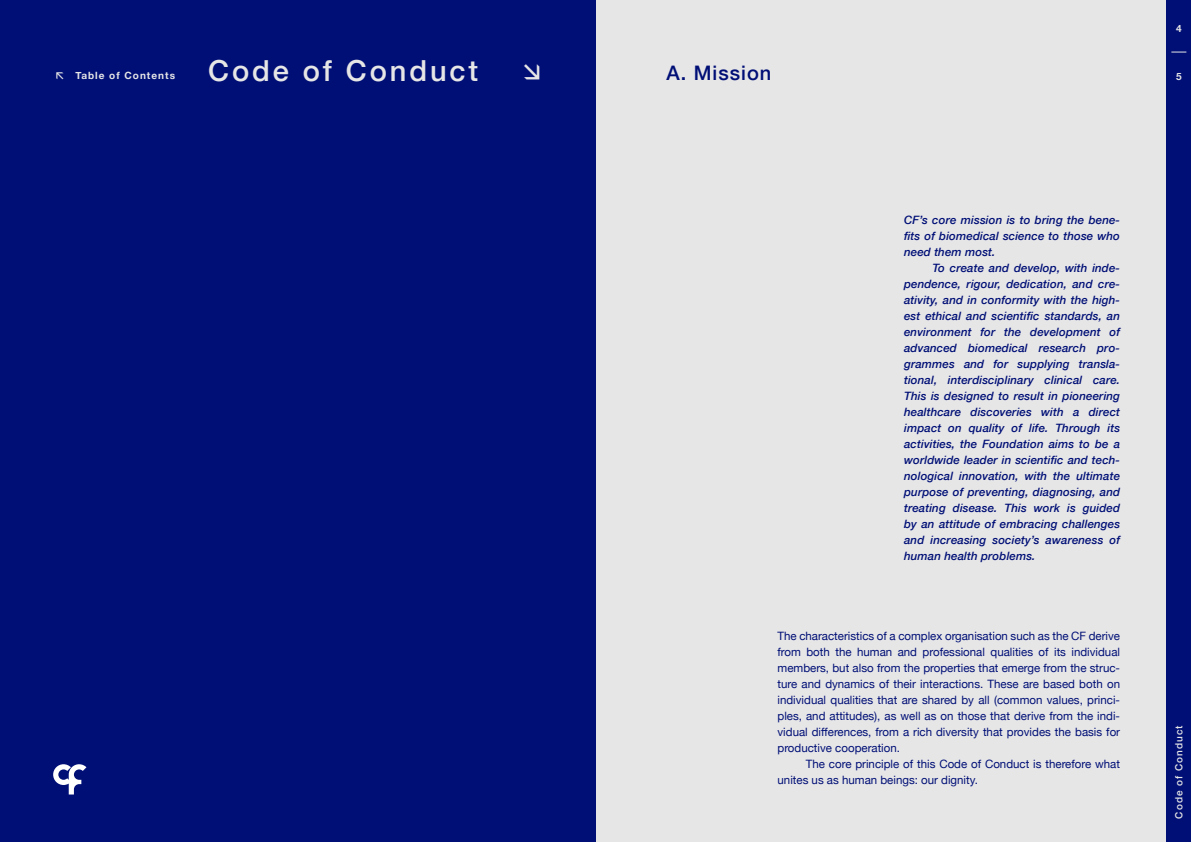
<style>
.page{position:relative;width:1191px;height:842px;background:#fff}
.page>*{position:absolute;margin:0;border:0;box-sizing:border-box;transform-origin:0 0}
.t1{font:500 29px "Helvetica Neue";letter-spacing:.1em;color:#e6e6e6}
.t2{font:500 20px "Helvetica Neue";letter-spacing:.05em;color:#000f76}
.t3{font:italic 500 11.5px/16px "Helvetica Neue";letter-spacing:.01em;color:#000f76;text-align:justify}
.t4{font:11.5px/16px "Helvetica Neue";color:#000f76;text-align:justify}
.t5{font:700 10px "Helvetica Neue";letter-spacing:.1em;color:#e6e6e6}
.t6{font:500 10px "Helvetica Neue";letter-spacing:.1em;color:#e6e6e6}
</style>
<div class="page">
<div style="left:595px;top:0;width:596px;height:842px;background:#e6e6e6"></div>
<div style="left:0;top:0;width:595px;height:842px;background:#000f76"></div>
<svg style="left:53px;top:764px;width:33px;height:30px"></svg>
<div style="left:1166px;top:0;width:25px;height:842px;background:#000f76"></div>
<svg style="left:1171px;top:52px;width:15px;height:1px"></svg>
<p class="t5" style="left:75px;top:68px;width:101px">Table of Contents</p>
<h1 class="t1" style="left:208px;top:48px;width:271px">Code of Conduct</h1>
<h2 class="t2" style="left:666px;top:57px;width:106px">A. Mission</h2>
<p class="t3" style="left:904px;top:211px;width:217px">CF’s core mission is to bring the bene&shy;fits of biomedical science to those who need them most.</p>
<p class="t3" style="left:904px;top:259px;width:217px;text-indent:28px">To create and develop, with inde&shy;pendence, rigour, dedication, and cre&shy;ativity, and in conformity with the high&shy;est ethical and scientific standards, an environment for the development of advanced biomedical research pro&shy;grammes and for supplying transla&shy;tional, interdisciplinary clinical care.<br>This is designed to result in pioneering healthcare discoveries with a direct impact on quality of life. Through its activities, the Foundation aims to be a worldwide leader in scientific and tech&shy;nological innovation, with the ultimate purpose of preventing, diagnosing, and treating disease. This work is guided by an attitude of embracing challenges and increasing society’s awareness of human health problems.</p>
<p class="t4" style="left:777px;top:629px;width:344px">The characteristics of a complex organisation such as the CF derive from both the human and professional qualities of its individual members, but also from the properties that emerge from the struc&shy;ture and dynamics of their interactions. These are based both on individual qualities that are shared by all (common values, princi&shy;ples, and attitudes), as well as on those that derive from the indi&shy;vidual differences, from a rich diversity that provides the basis for productive cooperation.</p>
<p class="t4" style="left:777px;top:756px;width:344px;text-indent:28px">The core principle of this Code of Conduct is therefore what unites us as human beings: our dignity.</p>
<p class="t5" style="left:1176px;top:21px;width:7px">4</p>
<p class="t5" style="left:1176px;top:69px;width:7px">5</p>
<p class="t6" style="left:1170px;top:819px;width:95px;rotate:-90deg">Code of Conduct</p>
</div>
